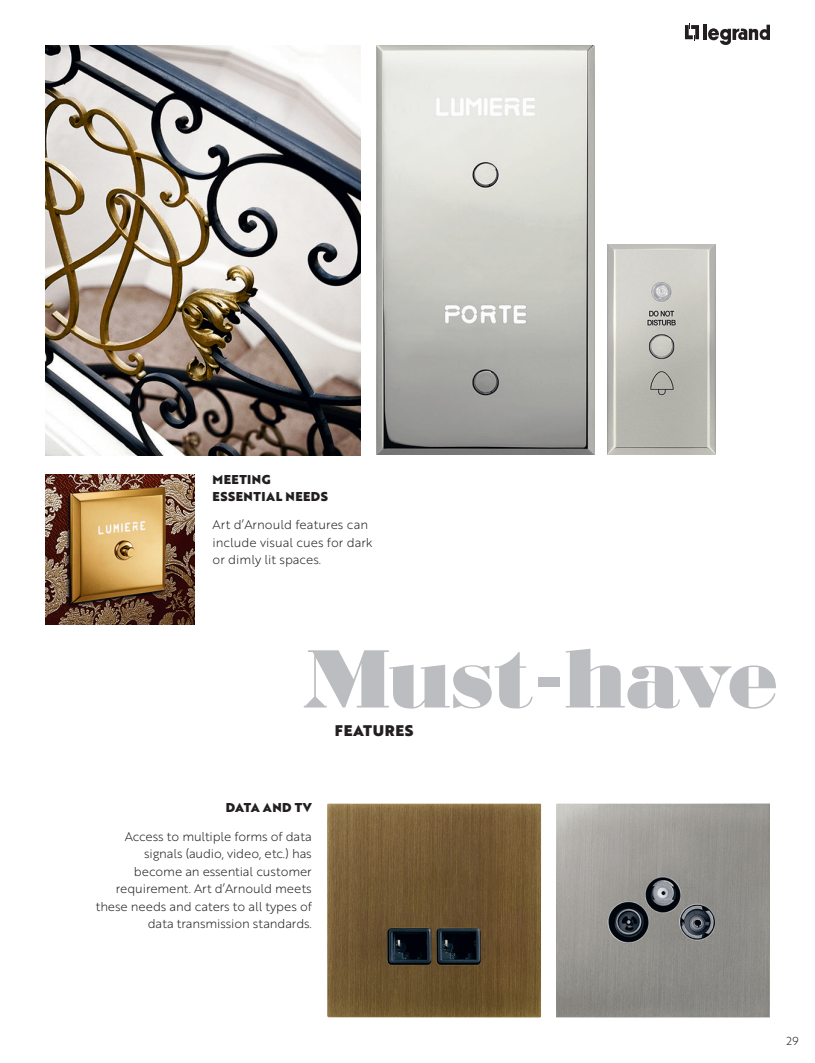
<style>
.page{position:relative;width:815px;height:1063px;background:#fff}
.page>*{position:absolute;margin:0;border:0;box-sizing:border-box;transform-origin:0 0}
.t1{font:85.12px "Bodoni Ultra FLF";letter-spacing:-.025em;color:#bcbdc0}
.t2{font:15px "Brother 1816 Black";letter-spacing:.04em;color:#231f20}
.t3{font:12.5px/17.5px "Brother 1816 Light";letter-spacing:-.01em;color:#231f20}
.t4{font:12.5px/17.5px "Brother 1816 Black";letter-spacing:.04em;color:#231f20}
.t5{font:12.5px "Brother 1816 Black";letter-spacing:.02em;color:#231f20}
.t6{font:11.25px "Brother 1816 Light";color:#231f20}
</style>
<div class="page">
<svg style="left:685px;top:24px;width:14px;height:16px"></svg>
<hr style="left:703px;top:25px;width:4px;height:15px;background:#231f20">
<svg style="left:708px;top:25px;width:62px;height:20px"></svg>
<img style="left:45px;top:46px;width:315px;height:409px">
<img style="left:45px;top:475px;width:150px;height:150px">
<img style="left:556px;top:804px;width:214px;height:213px">
<img style="left:327px;top:803px;width:214px;height:214px">
<img style="left:377px;top:46px;width:217px;height:408px">
<img style="left:607px;top:244px;width:109px;height:210px">
<p class="t4" style="left:213px;top:470px;width:117px">MEETING<br>ESSENTIAL NEEDS</p>
<p class="t3" style="left:213px;top:516px;width:162px">Art d’Arnould features can include visual cues for dark or dimly lit spaces.</p>
<h1 class="t1" style="left:303px;top:631px;width:475px">Must-have</h1>
<p class="t2" style="left:335px;top:719px;width:80px">FEATURES</p>
<p class="t5" style="left:226px;top:798px;width:88px">DATA AND TV</p>
<p class="t3" style="left:96px;top:827px;width:217px;text-align:right">Access to multiple forms of data signals (audio, video, etc.) has become an essential customer requirement. Art d’Arnould meets these needs and caters to all types of data transmission standards.</p>
<p class="t6" style="left:786px;top:1032px;width:14px">29</p>
</div>
